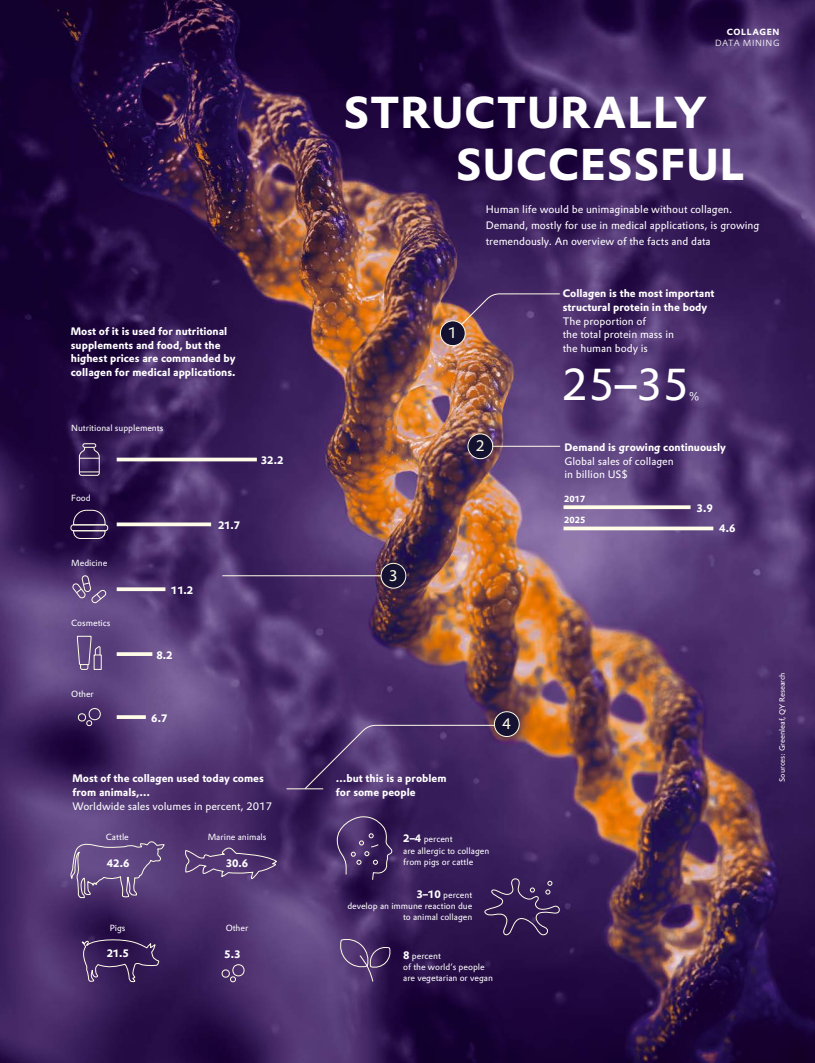
<style>
.page{position:relative;width:815px;height:1063px;background:#fff}
.page>*{position:absolute;margin:0;border:0;box-sizing:border-box;transform-origin:0 0}
.t1{font:700 43.75px/52.5px "Evonik Prokyon";letter-spacing:.025em;color:#fff}
.t2{font:43.75px "Evonik Prokyon";color:#fff}
.t3{font:15px "Evonik Prokyon";color:#fffde7}
.t4{font:700 10.62px/13.8px "Evonik Prokyon";color:#fff}
.t5{font:10.62px/13.8px "Evonik Prokyon";color:#fff}
.t6{font:8.75px/11.2px "Evonik Prokyon";color:#fff}
.t7{font:300 8.75px "Evonik Prokyon";letter-spacing:.07em;color:#fff}
.t8{font:700 8.75px "Evonik Prokyon";letter-spacing:.045em;color:#fff}
.t9{font:700 8.75px "Evonik Prokyon";letter-spacing:.075em;color:#fff}
.t10{font:7.5px "Evonik Prokyon";color:#fff}
.s1{font-weight:700;font-size:10.62px}
</style>
<div class="page">
<img style="left:0;top:0;width:815px;height:1063px">
<svg style="left:452px;top:293px;width:108px;height:41px"></svg>
<div style="left:440px;top:321px;width:25px;height:25px;background:#141230;border-radius:50%"></div>
<div style="left:440px;top:321px;width:26px;height:25px;border:1px solid #fffde7;border-radius:50%"></div>
<div style="left:381px;top:563px;width:25px;height:25px;background:#141230;border-radius:50%"></div>
<div style="left:381px;top:563px;width:25px;height:25px;border:1px solid #fffde7;border-radius:50%"></div>
<div style="left:494px;top:712px;width:25px;height:25px;background:#141230;border-radius:50%"></div>
<div style="left:494px;top:711px;width:26px;height:26px;border:1px solid #fffde7;border-radius:50%"></div>
<div style="left:468px;top:434px;width:25px;height:25px;background:#141230;border-radius:50%"></div>
<div style="left:468px;top:434px;width:25px;height:25px;border:1px solid #fffde7;border-radius:50%"></div>
<hr style="left:222px;top:575px;width:159px;height:1px;background:#fffde7">
<hr style="left:493px;top:446px;width:67px;height:1px;background:#fffde7">
<hr style="left:287px;top:789px;width:36px;height:1px;background:#fffde7">
<svg style="left:304px;top:725px;width:191px;height:65px"></svg>
<svg style="left:70px;top:841px;width:95px;height:57px"></svg>
<svg style="left:81px;top:938px;width:78px;height:45px"></svg>
<svg style="left:185px;top:846px;width:93px;height:35px"></svg>
<svg style="left:222px;top:963px;width:23px;height:20px"></svg>
<svg style="left:484px;top:877px;width:76px;height:59px"></svg>
<svg style="left:337px;top:816px;width:56px;height:64px"></svg>
<svg style="left:339px;top:938px;width:52px;height:44px"></svg>
<hr style="left:117px;top:458px;width:140px;height:3px;background:#fffde7">
<hr style="left:117px;top:523px;width:94px;height:3px;background:#fffde7">
<svg style="left:117px;top:587px;width:48px;height:4px"></svg>
<svg style="left:117px;top:652px;width:35px;height:4px"></svg>
<svg style="left:117px;top:715px;width:29px;height:4px"></svg>
<svg style="left:78px;top:707px;width:24px;height:20px"></svg>
<div style="left:94px;top:655px;width:8px;height:15px;border:1px solid #fffde7"></div>
<svg style="left:77px;top:636px;width:24px;height:44px"></svg>
<svg style="left:72px;top:575px;width:35px;height:29px"></svg>
<svg style="left:73px;top:510px;width:33px;height:29px"></svg>
<div style="left:71px;top:525px;width:37px;height:6px;border:1px solid #fffde7;border-radius:3px"></div>
<div style="left:83px;top:443px;width:13px;height:5px;border:1px solid #fffde7;border-radius:2px"></div>
<svg style="left:79px;top:447px;width:21px;height:29px"></svg>
<svg style="left:564px;top:505px;width:127px;height:4px"></svg>
<hr style="left:564px;top:527px;width:149px;height:3px;background:#fffde7">
<p class="t9" style="left:727px;top:25px;width:54px">COLLAGEN</p>
<p class="t7" style="left:715px;top:36px;width:66px">DATA MINING</p>
<h1 class="t1" style="left:456px;top:82px;width:289px;text-indent:-112px">STRUCTURALLY<br>SUCCESSFUL</h1>
<p class="t4" style="left:71px;top:323px;width:166px">Most of it is used for nutritional supplements and food, but the highest prices are commanded by collagen for medical applications.</p>
<p class="t6" style="left:71px;top:422px;width:94px">Nutritional supplements</p>
<p class="t6" style="left:71px;top:492px;width:21px">Food</p>
<p class="t6" style="left:71px;top:557px;width:38px">Medicine</p>
<p class="t6" style="left:71px;top:617px;width:41px">Cosmetics</p>
<p class="t6" style="left:71px;top:688px;width:24px">Other</p>
<p class="t4" style="left:171px;top:582px;width:24px">11.2</p>
<p class="t4" style="left:156px;top:648px;width:18px">8.2</p>
<p class="t4" style="left:151px;top:710px;width:18px">6.7</p>
<p class="t4" style="left:261px;top:452px;width:24px">32.2</p>
<p class="t4" style="left:218px;top:518px;width:24px">21.7</p>
<p class="t4" style="left:72px;top:771px;width:193px">Most of the collagen used today comes from animals,…</p>
<p class="t5" style="left:72px;top:798px;width:201px">Worldwide sales volumes in percent, 2017</p>
<h2 class="t3" style="left:389px;top:564px;width:11px">3</h2>
<h2 class="t3" style="left:448px;top:321px;width:11px">1</h2>
<p class="t5" style="left:486px;top:200px;width:275px;line-height:16.2px">Human life would be unimaginable without collagen.<br>Demand, mostly for use in medical applications, is growing tremendously. An overview of the facts and data</p>
<p class="t4" style="left:563px;top:286px;width:153px">Collagen is the most important structural protein in the body</p>
<p class="t5" style="left:563px;top:313px;width:113px">The proportion of<br>the total protein mass in the human body is</p>
<h2 class="t3" style="left:476px;top:434px;width:11px">2</h2>
<h1 class="t2" style="left:562px;top:350px;width:129px">25–35</h1>
<p class="t5" style="left:689px;top:388px;width:12px">%</p>
<p class="t4" style="left:564px;top:439px;width:163px">Demand is growing continuously</p>
<p class="t5" style="left:564px;top:453px;width:111px">Global sales of collagen in billion US$</p>
<p class="t8" style="left:564px;top:492px;width:23px">2017</p>
<p class="t8" style="left:564px;top:512px;width:23px">2025</p>
<p class="t4" style="left:697px;top:501px;width:18px">3.9</p>
<p class="t4" style="left:719px;top:521px;width:18px">4.6</p>
<p class="t4" style="left:336px;top:771px;width:112px">…but this is a problem for some people</p>
<h2 class="t3" style="left:502px;top:712px;width:11px">4</h2>
<p class="t6" style="left:106px;top:831px;width:25px">Cattle</p>
<p class="t6" style="left:208px;top:831px;width:60px">Marine animals</p>
<p class="t6" style="left:403px;top:833px;width:88px"><span class="s1">2–4</span> percent<br>are allergic to collagen from pigs or cattle</p>
<p class="t4" style="left:107px;top:855px;width:24px">42.6</p>
<p class="t4" style="left:226px;top:855px;width:24px">30.6</p>
<p class="t6" style="left:110px;top:921px;width:17px">Pigs</p>
<p class="t6" style="left:226px;top:921px;width:24px">Other</p>
<p class="t4" style="left:107px;top:946px;width:24px">21.5</p>
<p class="t4" style="left:224px;top:946px;width:18px">5.3</p>
<p class="t6" style="left:347px;top:888px;width:126px;text-align:right"><span class="s1">3–10</span> percent<br>develop an immune reaction due to animal collagen</p>
<p class="t6" style="left:403px;top:950px;width:91px"><span class="s1">8</span> percent<br>of the world’s people are vegetarian or vegan</p>
<p class="t10" style="left:776px;top:782px;width:111px;rotate:-90deg">Sources: Greenleaf, QY Research</p>
</div>
